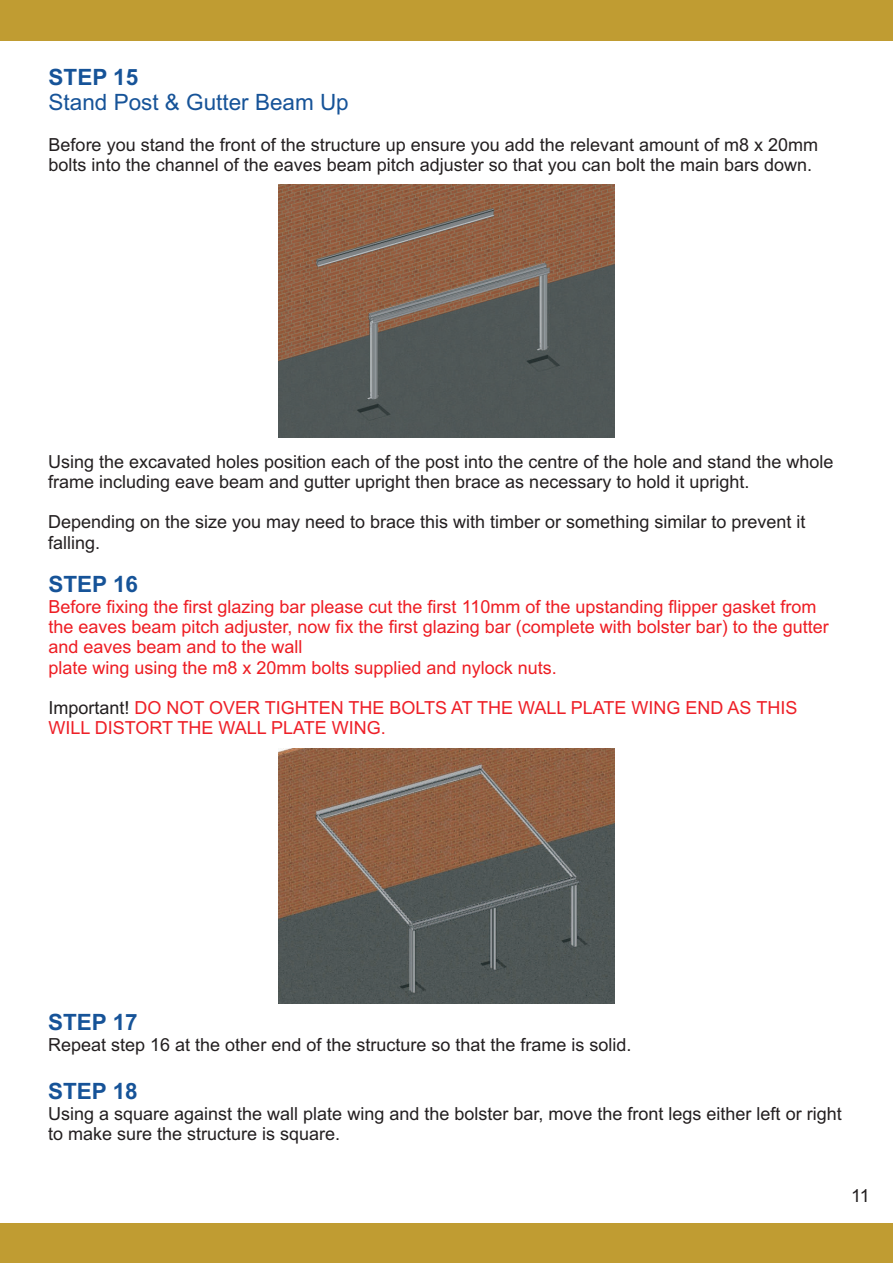
<style>
.page{position:relative;width:893px;height:1263px;background:#fff}
.page>*{position:absolute;margin:0;border:0;box-sizing:border-box;transform-origin:0 0}
.t1{font:700 22.5px "Arial";color:#165398}
.t2{font:22.5px "Arial";color:#165398}
.t3{font:18px/20.1px "Arial";color:#231f20}
.t4{font:18px/20.1px "Arial";color:#ee1d23}
.t5{font:18px/20.1px "Arial";color:#ee2028}
.s1{color:#231f20}
</style>
<div class="page">
<div style="left:0;top:1223px;width:893px;height:40px;background:#c09c32"></div>
<div style="left:0;top:0;width:893px;height:41px;background:#c09c32"></div>
<img style="left:278px;top:748px;width:337px;height:255px">
<img style="left:279px;top:185px;width:335px;height:253px">
<p class="t1" style="left:49px;top:68px;width:91px">STEP 15</p>
<p class="t2" style="left:49px;top:93px;width:302px">Stand Post &amp; Gutter Beam Up</p>
<p class="t3" style="left:49px;top:136px;width:771px">Before you stand the front of the structure up ensure you add the relevant amount of m8 x 20mm bolts into the channel of the eaves beam pitch adjuster so that you can bolt the main bars down.</p>
<p class="t3" style="left:48px;top:453px;width:787px">Using the excavated holes position each of the post into the centre of the hole and stand the whole frame including eave beam and gutter upright then brace as necessary to hold it upright.</p>
<p class="t3" style="left:48px;top:514px;width:759px">Depending on the size you may need to brace this with timber or something similar to prevent it falling.</p>
<p class="t1" style="left:48px;top:576px;width:91px">STEP 16</p>
<p class="t4" style="left:48px;top:598px;width:782px">Before fixing the first glazing bar please cut the first 110mm of the upstanding flipper gasket from the eaves beam pitch adjuster, now fix the first glazing bar (complete with bolster bar) to the gutter and eaves beam and to the wall<br>plate wing using the m8 x 20mm bolts supplied and nylock nuts.</p>
<p class="t5" style="left:48px;top:699px;width:750px"><span class="s1">Important!</span> DO NOT OVER TIGHTEN THE BOLTS AT THE WALL PLATE WING END AS THIS<br>WILL DISTORT THE WALL PLATE WING.</p>
<p class="t1" style="left:48px;top:1013px;width:91px">STEP 17</p>
<p class="t3" style="left:48px;top:1036px;width:585px">Repeat step 16 at the other end of the structure so that the frame is solid.</p>
<p class="t1" style="left:48px;top:1082px;width:91px">STEP 18</p>
<p class="t3" style="left:48px;top:1105px;width:795px">Using a square against the wall plate wing and the bolster bar, move the front legs either left or right to make sure the structure is square.</p>
<p class="t3" style="left:851px;top:1188px;width:20px">11</p>
</div>
